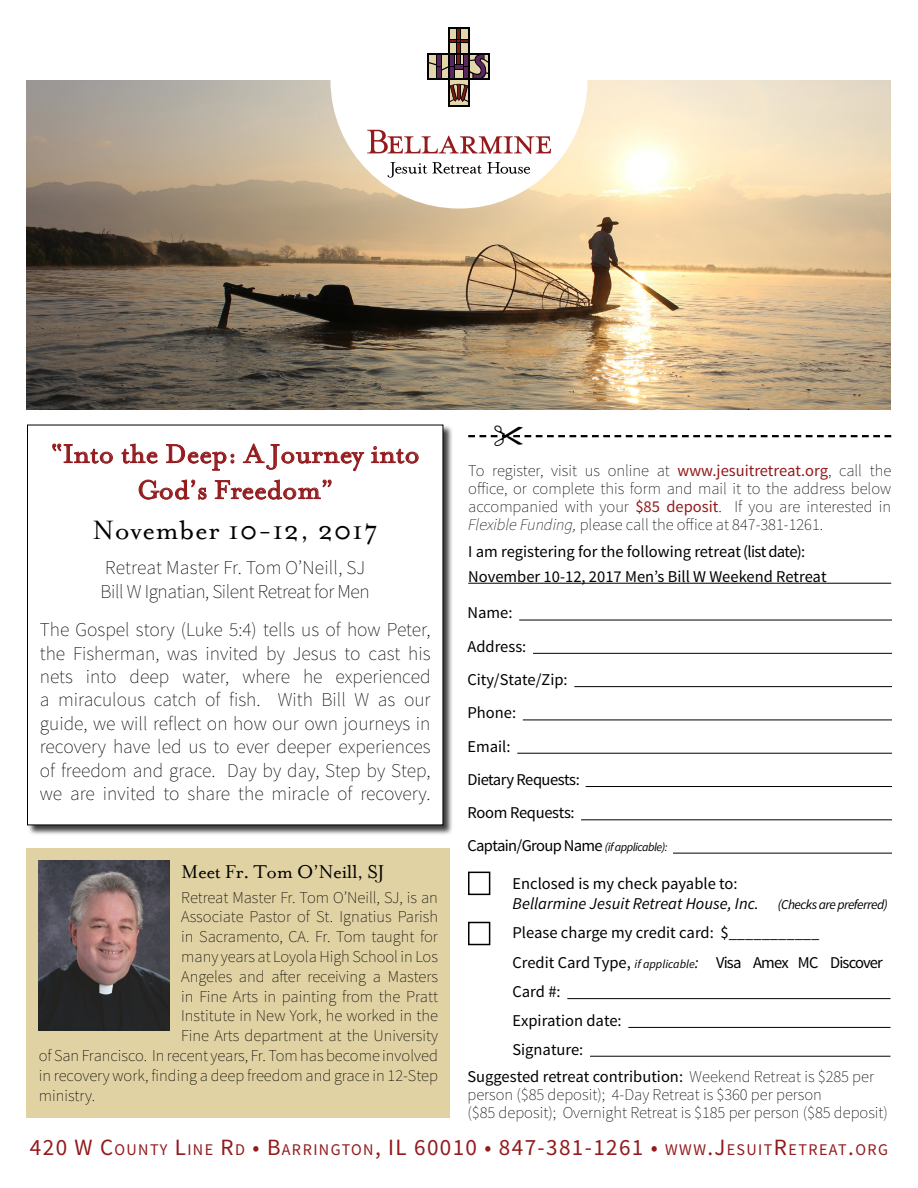
<style>
.page{position:relative;width:918px;height:1188px;background:#fff}
.page>*{position:absolute;margin:0;border:0;box-sizing:border-box;transform-origin:0 0}
.t1{font:30px/36px "Mrs Eaves Roman";color:#931a1d;text-align:center}
.t2{font:30px "Mrs Eaves Roman";letter-spacing:.02em;color:#000}
.t3{font:23.25px "Source Sans Pro";letter-spacing:.06em;color:#931a1d}
.t4{font:21px "Mrs Eaves Roman";letter-spacing:-.025em;color:#000}
.t5{font:200 19.5px/23.4px "Source Sans Pro";color:#000;text-align:justify}
.t6{font:200 19.5px "Source Sans Pro";letter-spacing:-.02em;color:#000}
.t7{font:200 16.5px/18px "Source Sans Pro";color:#000;text-align:justify}
.t8{font:16.5px "Source Sans Pro";color:#000}
.t9{font:italic 16.5px "Source Sans Pro";color:#000}
.t10{font:16.5px "Source Sans Pro";letter-spacing:-.05em;color:#000}
.t11{font:16.5px "Source Sans Pro";letter-spacing:-.04em;color:#000}
.t12{font:16.5px "Source Sans Pro";letter-spacing:-.03em;color:#000}
.t13{font:16.5px "Source Sans Pro";letter-spacing:-.02em;color:#000}
.s1{font-weight:400;color:#931a1d}
.s2{font-style:italic}
.s3{font-style:italic;font-size:12px}
.s4{font-size:16.35px}
.s5{font-size:13.5px}
.s6{font-weight:400}
</style>
<div class="page">
<div style="left:27px;top:425px;width:426px;height:411px;background:#000;opacity:.75"></div>
<div style="left:28px;top:425px;width:415px;height:400px;background:#fff"></div>
<svg style="left:53px;top:444px;width:59px;height:19px"></svg>
<svg style="left:122px;top:444px;width:35px;height:19px"></svg>
<svg style="left:166px;top:445px;width:68px;height:25px"></svg>
<svg style="left:243px;top:444px;width:121px;height:27px"></svg>
<svg style="left:372px;top:446px;width:46px;height:17px"></svg>
<svg style="left:139px;top:480px;width:67px;height:19px"></svg>
<svg style="left:215px;top:480px;width:116px;height:19px"></svg>
<div style="left:27px;top:849px;width:423px;height:269px;background:#e1d2a4"></div>
<img style="left:39px;top:861px;width:130px;height:169px">
<img style="left:26px;top:80px;width:864px;height:330px">
<svg style="left:330px;top:53px;width:258px;height:156px"></svg>
<hr style="left:449px;top:27px;width:20px;height:2px;background:#000">
<hr style="left:448px;top:27px;width:1px;height:80px;background:#000">
<hr style="left:468px;top:27px;width:2px;height:80px;background:#000">
<hr style="left:488px;top:53px;width:2px;height:27px;background:#000">
<svg style="left:428px;top:53px;width:61px;height:50px"></svg>
<svg style="left:429px;top:54px;width:60px;height:25px"></svg>
<svg style="left:449px;top:29px;width:20px;height:25px"></svg>
<svg style="left:449px;top:80px;width:20px;height:27px"></svg>
<svg style="left:367px;top:130px;width:184px;height:24px"></svg>
<svg style="left:387px;top:162px;width:143px;height:16px"></svg>
<hr style="left:468px;top:583px;width:423px;height:1px;background:#000">
<div style="left:468px;top:872px;width:22px;height:23px;border:2px solid #000"></div>
<div style="left:468px;top:922px;width:22px;height:23px;border:2px solid #000"></div>
<hr style="left:567px;top:998px;width:324px;height:1px;background:#000">
<hr style="left:628px;top:1027px;width:263px;height:1px;background:#000">
<hr style="left:590px;top:1056px;width:301px;height:1px;background:#000">
<hr style="left:519px;top:620px;width:373px;height:1px;background:#000">
<hr style="left:533px;top:653px;width:359px;height:1px;background:#000">
<hr style="left:574px;top:686px;width:318px;height:1px;background:#000">
<hr style="left:523px;top:720px;width:369px;height:1px;background:#000">
<hr style="left:517px;top:753px;width:375px;height:1px;background:#000">
<hr style="left:586px;top:786px;width:306px;height:1px;background:#000">
<hr style="left:581px;top:819px;width:311px;height:1px;background:#000">
<hr style="left:673px;top:853px;width:219px;height:1px;background:#000">
<svg style="left:468px;top:435px;width:423px;height:3px"></svg>
<p class="t1" style="left:50px;top:436px;width:371px">“Into the Deep: A Journey into<br>God’s Freedom”</p>
<p class="t2" style="left:93px;top:514px;width:287px">November 10-12, 2017</p>
<p class="t5" style="left:105px;top:556px;width:262px">Retreat Master Fr. Tom O’Neill, SJ</p>
<p class="t6" style="left:101px;top:580px;width:271px">Bill W Ignatian, Silent Retreat for Men</p>
<p class="t5" style="left:40px;top:618px;width:392px">The Gospel story (Luke 5:4) tells us of how Peter, the Fisherman, was invited by Jesus to cast his nets into deep water, where he experienced a miraculous catch of fish. With Bill W as our guide, we will reflect on how our own journeys in recovery have led us to ever deeper experiences of freedom and grace. Day by day, Step by Step, we are invited to share the miracle of recovery.</p>
<p class="t7" style="left:468px;top:461px;width:425px">To register, visit us online at <span class="s1">www.jesuitretreat.org</span>, call the office, or complete this form and mail it to the address below accompanied with your <span class="s1">$85 deposit</span>. If you are interested in <span class="s2">Flexible Funding,</span> please call the office at 847-381-1261.</p>
<p class="t8" style="left:468px;top:542px;width:339px">I am registering for the following retreat (list date):</p>
<p class="t8" style="left:468px;top:566px;width:360px">November 10-12, 2017 Men’s Bill W Weekend Retreat</p>
<p class="t8" style="left:468px;top:603px;width:47px">Name:</p>
<p class="t8" style="left:468px;top:636px;width:60px">Address:</p>
<p class="t8" style="left:468px;top:669px;width:102px">City/State/Zip:</p>
<p class="t8" style="left:468px;top:703px;width:50px">Phone:</p>
<p class="t8" style="left:468px;top:736px;width:45px">Email:</p>
<p class="t12" style="left:468px;top:769px;width:114px">Dietary Requests:</p>
<p class="t13" style="left:468px;top:802px;width:109px">Room Requests:</p>
<p class="t11" style="left:468px;top:836px;width:202px">Captain/Group Name <span class="s3">(if applicable):</span></p>
<p class="t4" style="left:181px;top:861px;width:205px">Meet Fr. Tom O’Neill, SJ</p>
<p class="t7" style="left:181px;top:888px;width:258px">Retreat Master Fr. Tom O’Neill, SJ, is an</p>
<p class="t7" style="left:181px;top:908px;width:258px">Associate Pastor of St. Ignatius Parish</p>
<p class="t7" style="left:181px;top:928px;width:258px">in Sacramento, CA. Fr. Tom taught for</p>
<p class="t7" style="left:181px;top:948px;width:258px">many years at Loyola High School in Los</p>
<p class="t7" style="left:181px;top:967px;width:258px">Angeles and after receiving a Masters</p>
<p class="t7" style="left:181px;top:987px;width:258px">in Fine Arts in painting from the Pratt</p>
<p class="t7" style="left:181px;top:1007px;width:258px">Institute in New York, he worked in the</p>
<p class="t7" style="left:181px;top:1027px;width:258px">Fine Arts department at the University</p>
<p class="t7" style="left:39px;top:1047px;width:401px">of San Francisco. In recent years, Fr. Tom has become involved</p>
<p class="t7" style="left:39px;top:1066px;width:401px">in recovery work, finding a deep freedom and grace in 12-Step</p>
<p class="t7" style="left:39px;top:1086px;width:58px">ministry.</p>
<p class="t3" style="left:30px;top:1133px;width:860px">420 W C<span class="s4">OUNTY</span> L<span class="s4">INE</span> R<span class="s4">D</span> • B<span class="s4">ARRINGTON</span>, IL 60010 • 847-381-1261 • <span class="s4">WWW</span>.J<span class="s4">ESUIT</span>R<span class="s4">ETREAT</span>.<span class="s4">ORG</span></p>
<p class="t8" style="left:513px;top:873px;width:227px">Enclosed is my check payable to:</p>
<p class="t9" style="left:513px;top:893px;width:377px">Bellarmine Jesuit Retreat House, Inc. <span class="s5">(Checks are preferred)</span></p>
<p class="t8" style="left:513px;top:922px;width:308px">Please charge my credit card: $___________</p>
<p class="t10" style="left:513px;top:952px;width:372px">Credit Card Type, <span class="s3">if applicable</span><span class="s2">:</span> Visa Amex MC Discover</p>
<p class="t8" style="left:513px;top:981px;width:50px">Card #:</p>
<p class="t8" style="left:513px;top:1010px;width:111px">Expiration date:</p>
<p class="t8" style="left:513px;top:1039px;width:72px">Signature:</p>
<p class="t7" style="left:468px;top:1068px;width:422px;text-align:left"><span class="s6">Suggested retreat contribution:</span> Weekend Retreat is $285 per person ($85 deposit); 4-Day Retreat is $360 per person<br>($85 deposit); Overnight Retreat is $185 per person ($85 deposit)</p>
</div>
